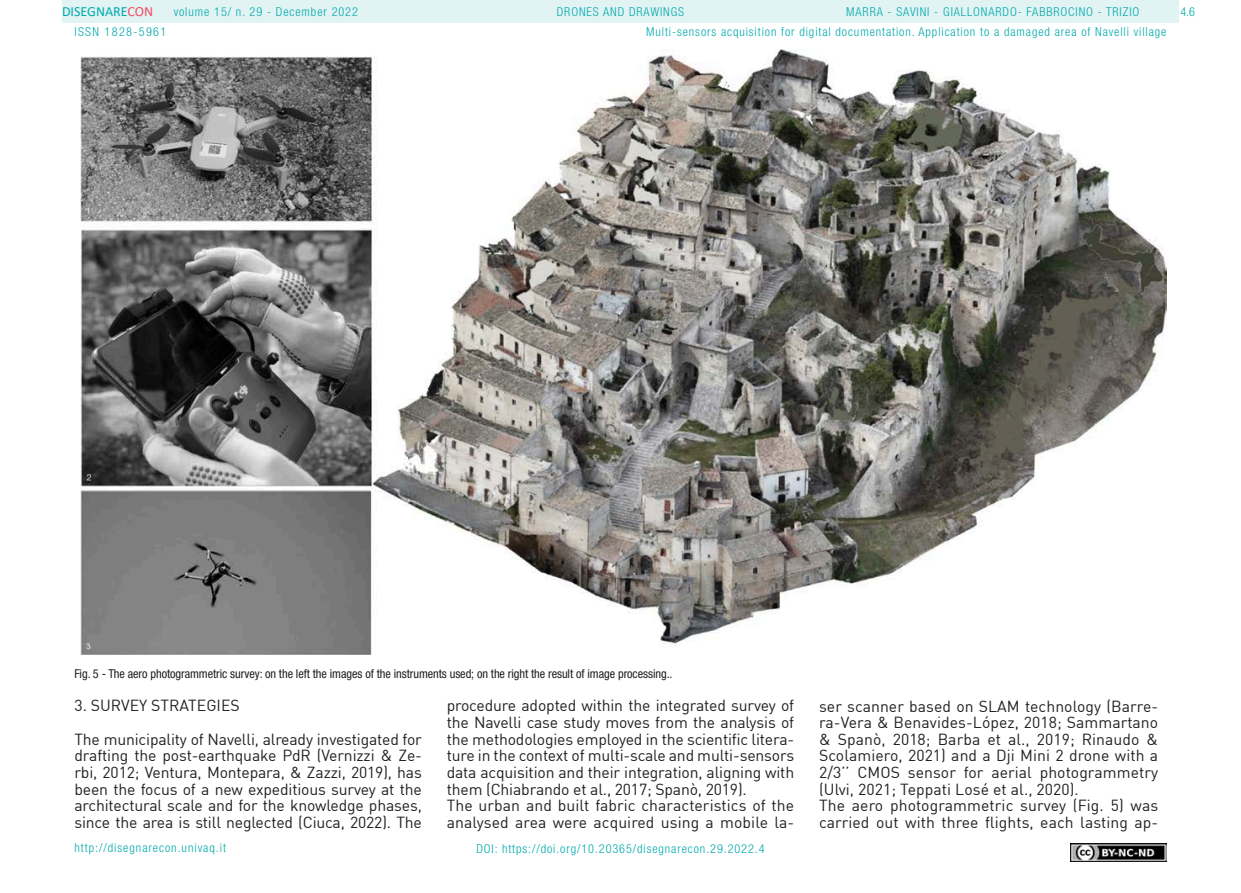
<style>
.page{position:relative;width:1241px;height:893px;background:#fff}
.page>*{position:absolute;margin:0;border:0;box-sizing:border-box;transform-origin:0 0}
.t1{font:15.75px/16.6px "DIN";letter-spacing:.005em;color:#231f20;text-align:justify}
.t2{font:14px "Calibri";color:#00aaad}
.t3{font:300 condensed 12.25px "Helvetica Neue LT Std";letter-spacing:.075em;color:#00aaad}
.t4{font:condensed 12.25px "Helvetica Neue LT Std";letter-spacing:-.005em;color:#231f20}
.t5{font:300 condensed 12.25px "Helvetica Neue LT Std";letter-spacing:.11em;color:#00aaad}
.s1{color:#f24862}
</style>
<div class="page">
<div style="left:62px;top:0;width:1116px;height:23px;background:#e2f3f4"></div>
<img style="left:1070px;top:843px;width:96px;height:18px">
<img style="left:80px;top:50px;width:1086px;height:605px">
<p class="t2" style="left:62px;top:2px;width:93px">DISEGNARE<span class="s1">CON</span></p>
<p class="t3" style="left:846px;top:5px;width:294px">MARRA - SAVINI - GIALLONARDO- FABBROCINO - TRIZIO</p>
<p class="t3" style="left:174px;top:5px;width:186px">volume 15/ n. 29 - December 2022</p>
<p class="t3" style="left:556px;top:5px;width:129px">DRONES AND DRAWINGS</p>
<p class="t5" style="left:74px;top:24px;width:93px">ISSN 1828-5961</p>
<p class="t3" style="left:646px;top:25px;width:521px">Multi-sensors acquisition for digital documentation. Application to a damaged area of Navelli village</p>
<p class="t3" style="left:1180px;top:5px;width:16px">4.6</p>
<p class="t4" style="left:74px;top:667px;width:599px">Fig. 5 - The aero photogrammetric survey: on the left the images of the instruments used; on the right the result of image processing..</p>
<p class="t1" style="left:74px;top:697px;width:167px">3. SURVEY STRATEGIES</p>
<p class="t1" style="left:74px;top:730px;width:349px">The municipality of Navelli, already investigated for drafting the post-earthquake PdR (Vernizzi &amp; Ze&shy;rbi, 2012; Ventura, Montepara, &amp; Zazzi, 2019), has been the focus of a new expeditious survey at the architectural scale and for the knowledge phases, since the area is still neglected (Ciuca, 2022). The</p>
<p class="t1" style="left:446px;top:697px;width:349px">procedure adopted within the integrated survey of the Navelli case study moves from the analysis of the methodologies employed in the scientific litera&shy;ture in the context of multi-scale and multi-sensors data acquisition and their integration, aligning with them (Chiabrando et al., 2017; Spanò, 2019).</p>
<p class="t1" style="left:446px;top:797px;width:349px">The urban and built fabric characteristics of the analysed area were acquired using a mobile la-</p>
<p class="t3" style="left:74px;top:841px;width:153px">http://disegnarecon.univaq.it</p>
<p class="t3" style="left:476px;top:842px;width:290px">DOI: https://doi.org/10.20365/disegnarecon.29.2022.4</p>
<p class="t1" style="left:819px;top:697px;width:340px">ser scanner based on SLAM technology (Barre&shy;ra-Vera &amp; Benavides-López, 2018; Sammartano &amp; Spanò, 2018; Barba et al., 2019; Rinaudo &amp; Scolamiero, 2021) and a Dji Mini 2 drone with a 2/3’’ CMOS sensor for aerial photogrammetry (Ulvi, 2021; Teppati Losé et al., 2020).</p>
<p class="t1" style="left:819px;top:797px;width:340px">The aero photogrammetric survey (Fig. 5) was carried out with three flights, each lasting ap-</p>
</div>
